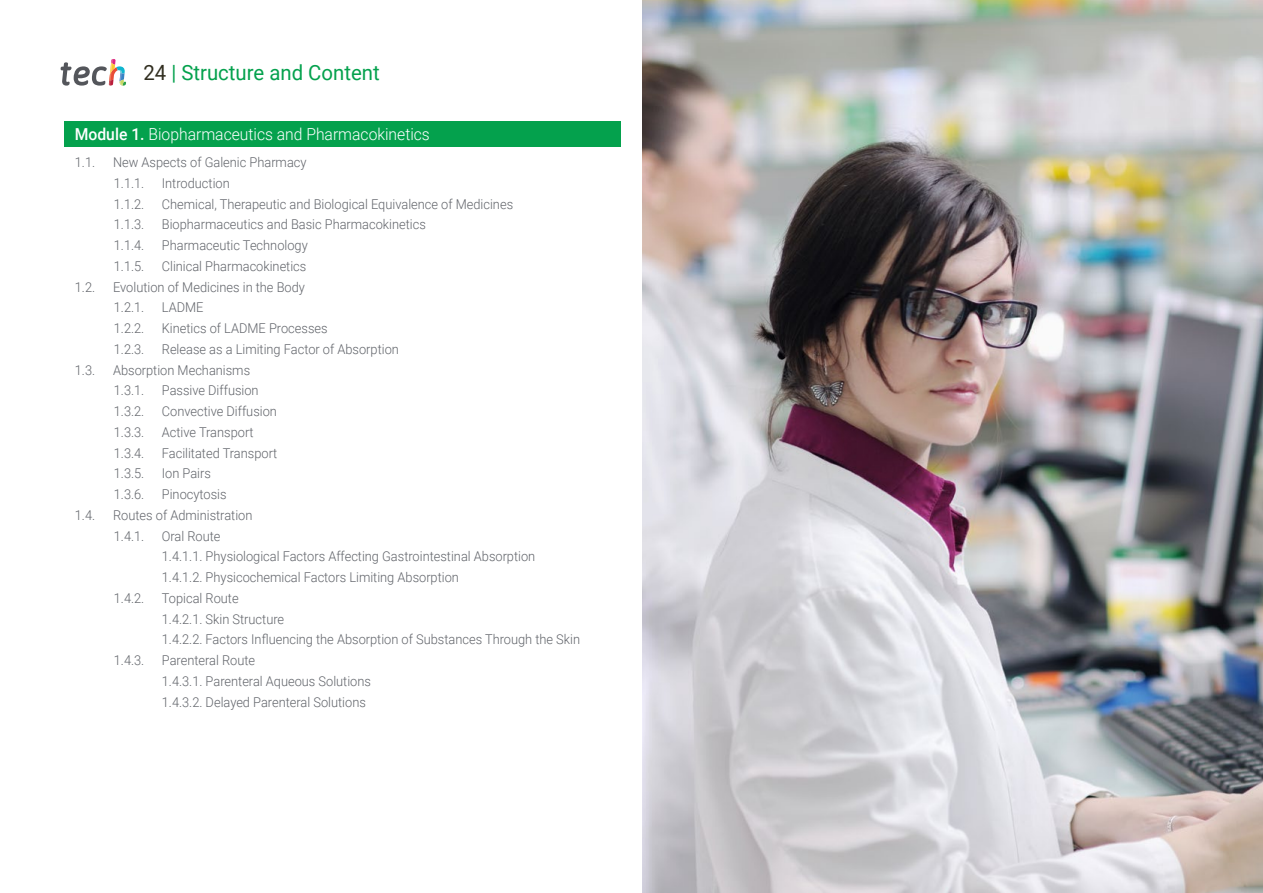
<style>
.page{position:relative;width:1263px;height:893px;background:#fff}
.page>*{position:absolute;margin:0;border:0;box-sizing:border-box;transform-origin:0 0}
.t1{font:21px "Roboto";color:#04a14d}
.t2{font:300 16.5px "Roboto";color:#fff;scale:.95 1}
.t3{font:300 13.5px/20.7px "Roboto";color:#61646a;scale:.95 1}
.s1{color:#312e20}
.s2{font-weight:500}
</style>
<div class="page">
<div style="left:64px;top:121px;width:557px;height:25px;background:#04a14d"></div>
<img style="left:642px;top:0;width:621px;height:893px">
<svg style="left:61px;top:59px;width:65px;height:27px"></svg>
<h1 class="t1" style="left:144px;top:57px;width:238px"><span class="s1">24</span> | Structure and Content</h1>
<p class="t2" style="left:75px;top:123px;width:375px"><span class="s2">Module 1.</span> Biopharmaceutics and Pharmacokinetics</p>
<p class="t3" style="left:75px;top:151px;width:23px">1.1.</p>
<p class="t3" style="left:113px;top:151px;width:205px">New Aspects of Galenic Pharmacy<br>1.1.1.</p>
<p class="t3" style="left:162px;top:172px;width:73px">Introduction</p>
<p class="t3" style="left:114px;top:193px;width:34px">1.1.2.</p>
<p class="t3" style="left:162px;top:193px;width:371px">Chemical, Therapeutic and Biological Equivalence of Medicines</p>
<p class="t3" style="left:114px;top:214px;width:34px">1.1.3.</p>
<p class="t3" style="left:162px;top:214px;width:279px">Biopharmaceutics and Basic Pharmacokinetics</p>
<p class="t3" style="left:114px;top:234px;width:34px">1.1.4.</p>
<p class="t3" style="left:162px;top:234px;width:155px">Pharmaceutic Technology</p>
<p class="t3" style="left:114px;top:255px;width:34px">1.1.5.</p>
<p class="t3" style="left:162px;top:255px;width:154px">Clinical Pharmacokinetics</p>
<p class="t3" style="left:75px;top:276px;width:23px">1.2.</p>
<p class="t3" style="left:113px;top:276px;width:203px">Evolution of Medicines in the Body<br>1.2.1.</p>
<p class="t3" style="left:162px;top:297px;width:45px">LADME</p>
<p class="t3" style="left:114px;top:317px;width:34px">1.2.2.</p>
<p class="t3" style="left:162px;top:317px;width:176px">Kinetics of LADME Processes</p>
<p class="t3" style="left:114px;top:338px;width:34px">1.2.3.</p>
<p class="t3" style="left:162px;top:338px;width:251px">Release as a Limiting Factor of Absorption</p>
<p class="t3" style="left:75px;top:359px;width:23px">1.3.</p>
<p class="t3" style="left:113px;top:359px;width:146px">Absorption Mechanisms<br>1.3.1.</p>
<p class="t3" style="left:162px;top:380px;width:103px">Passive Diffusion</p>
<p class="t3" style="left:114px;top:400px;width:34px">1.3.2.</p>
<p class="t3" style="left:162px;top:400px;width:123px">Convective Diffusion</p>
<p class="t3" style="left:114px;top:421px;width:34px">1.3.3.</p>
<p class="t3" style="left:162px;top:421px;width:98px">Active Transport</p>
<p class="t3" style="left:114px;top:442px;width:34px">1.3.4.</p>
<p class="t3" style="left:162px;top:442px;width:123px">Facilitated Transport</p>
<p class="t3" style="left:114px;top:463px;width:34px">1.3.5.</p>
<p class="t3" style="left:162px;top:463px;width:53px">Ion Pairs</p>
<p class="t3" style="left:114px;top:483px;width:34px">1.3.6.</p>
<p class="t3" style="left:162px;top:483px;width:70px">Pinocytosis</p>
<p class="t3" style="left:75px;top:504px;width:23px">1.4.</p>
<p class="t3" style="left:113px;top:504px;width:148px">Routes of Administration<br>1.4.1.</p>
<p class="t3" style="left:162px;top:525px;width:395px">Oral Route<br>1.4.1.1. Physiological Factors Affecting Gastrointestinal Absorption<br>1.4.1.2. Physicochemical Factors Limiting Absorption</p>
<p class="t3" style="left:114px;top:587px;width:34px">1.4.2.</p>
<p class="t3" style="left:162px;top:587px;width:442px">Topical Route<br>1.4.2.1. Skin Structure<br>1.4.2.2. Factors Influencing the Absorption of Substances Through the Skin</p>
<p class="t3" style="left:114px;top:649px;width:34px">1.4.3.</p>
<p class="t3" style="left:162px;top:649px;width:222px">Parenteral Route<br>1.4.3.1. Parenteral Aqueous Solutions<br>1.4.3.2. Delayed Parenteral Solutions</p>
</div>
